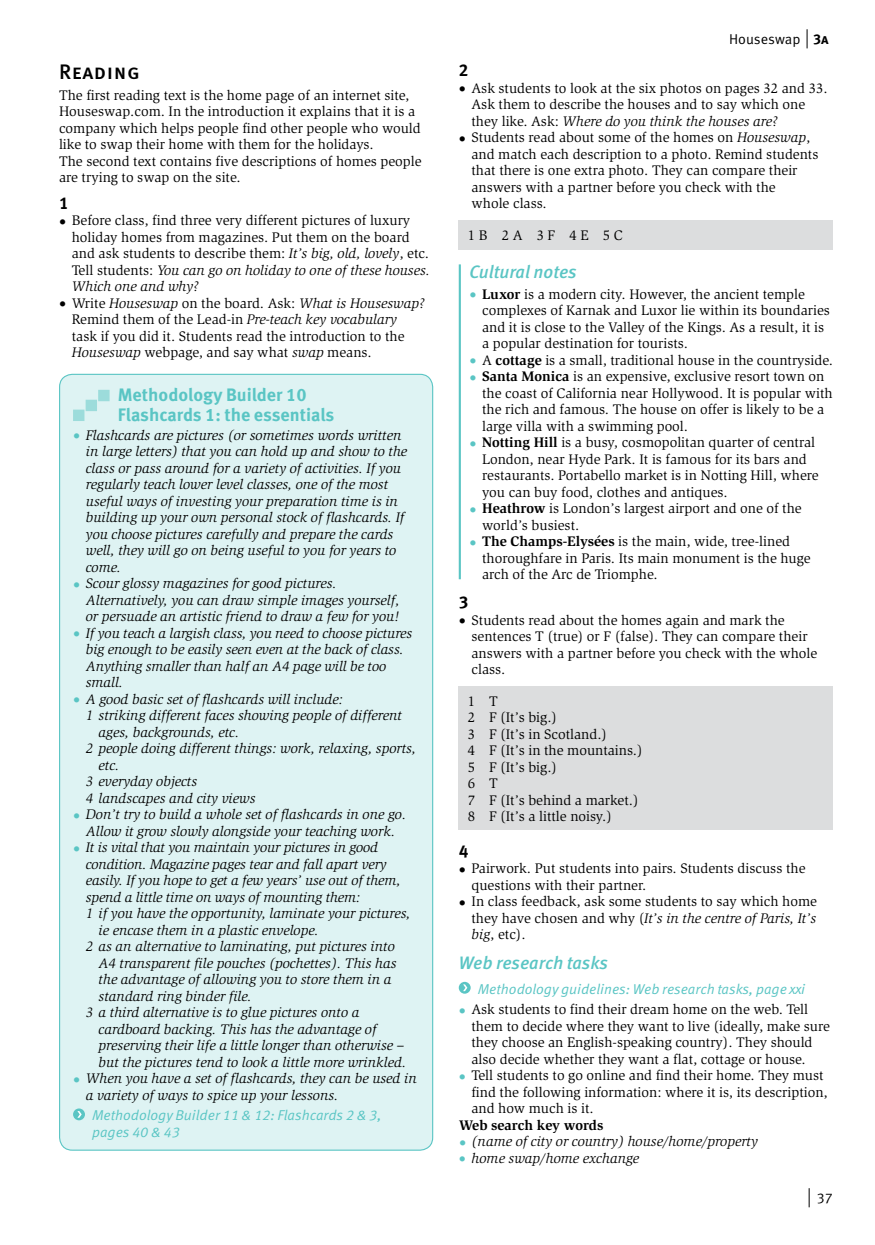
<style>
.page{position:relative;width:875px;height:1245px;background:#fff}
.page>*{position:absolute;margin:0;border:0;box-sizing:border-box;transform-origin:0 0}
.AH_1mm_after{font:500 21px "Meta OT";letter-spacing:.025em;color:#000}
.t1{font:700 18px/19.5px "Meta OT";color:#5ac5c4}
.BH_Extra{font:italic 500 18px "Meta OT";letter-spacing:-.005em;color:#5ac5c4}
.LN_CN_Head{font:italic 500 18px "Meta OT";letter-spacing:-.005em;color:#5ac5c4}
.Rubric_text{font:700 17.1px "Meta OT";color:#000}
.TN{font:italic 14.25px/16.5px "Slimbach Std";color:#000}
.TN-2{font:14.25px/16.5px "Slimbach Std";color:#000}
.TN_LN{font:14.25px/16.5px "Slimbach Std";color:#000}
.TN_Full_out{font:14.25px/16.5px "Slimbach Std";color:#000}
.C_Ref{font:italic 14.25px/16.5px "Meta OT";color:#5ac5c4}
.TN-3{font:700 14.25px "Slimbach Std";color:#000}
.Running_Head{font:14.25px "Meta OT";color:#000}
.s1{font-style:italic}
.s2{font-style:normal;color:#5ac5c4}
.s3{font-weight:700}
.s4{color:#5ac5c4}
</style>
<div class="page">
<div style="left:459px;top:220px;width:374px;height:30px;background:#dcddde"></div>
<hr style="left:459px;top:264px;width:2px;height:315px;background:#5ac5c4">
<div style="left:459px;top:686px;width:374px;height:144px;background:#dcddde"></div>
<div style="left:459px;top:982px;width:12px;height:12px;background:#5ac5c4;border-radius:50%"></div>
<svg style="left:463px;top:984px;width:4px;height:7px"></svg>
<div style="left:60px;top:374px;width:373px;height:776px;background:#def3f3;border-radius:13px"></div>
<svg style="left:73px;top:390px;width:37px;height:31px"></svg>
<div style="left:73px;top:1108px;width:12px;height:12px;background:#5ac5c4;border-radius:50%"></div>
<svg style="left:77px;top:1111px;width:5px;height:7px"></svg>
<svg style="left:809px;top:1188px;width:1px;height:19px"></svg>
<svg style="left:807px;top:29px;width:1px;height:19px"></svg>
<p class="AH_1mm_after" style="left:59px;top:59px;width:82px">Reading</p>
<p class="TN_Full_out" style="left:59px;top:87px;width:364px">The first reading text is the home page of an internet site, Houseswap.com. In the introduction it explains that it is a company which helps people find other people who would like to swap their home with them for the holidays.<br>The second text contains five descriptions of homes people are trying to swap on the site.</p>
<p class="Rubric_text" style="left:59px;top:192px;width:11px">1</p>
<p class="TN-2" style="left:72px;top:212px;width:360px;text-indent:-13px">• Before class, find three very different pictures of luxury holiday homes from magazines. Put them on the board and ask students to describe them: <span class="s1">It’s big, old, lovely</span>, etc.<br>Tell students: <span class="s1">You can go on holiday to one of these houses.<br>Which one and why?</span></p>
<p class="TN-2" style="left:72px;top:295px;width:354px;text-indent:-13px">• Write <span class="s1">Houseswap</span> on the board. Ask: <span class="s1">What is Houseswap?<br></span>Remind them of the Lead-in <span class="s1">Pre-teach key vocabulary </span>task if you did it. Students read the introduction to the <span class="s1">Houseswap</span> webpage, and say what <span class="s1">swap</span> means.</p>
<p class="t1" style="left:118px;top:385px;width:218px">Methodology Builder 10<br>Flashcards 1: the essentials</p>
<p class="TN" style="left:86px;top:427px;width:323px;text-indent:-13px"><span class="s2">•</span> Flashcards are pictures (or sometimes words written in large letters) that you can hold up and show to the class or pass around for a variety of activities. If you regularly teach lower level classes, one of the most useful ways of investing your preparation time is in building up your own personal stock of flashcards. If you choose pictures carefully and prepare the cards well, they will go on being useful to you for years to come.</p>
<p class="TN" style="left:86px;top:575px;width:315px;text-indent:-13px"><span class="s2">•</span> Scour glossy magazines for good pictures.<br>Alternatively, you can draw simple images yourself, or persuade an artistic friend to draw a few for you!</p>
<p class="TN" style="left:86px;top:625px;width:328px;text-indent:-13px"><span class="s2">•</span> If you teach a largish class, you need to choose pictures big enough to be easily seen even at the back of class.<br>Anything smaller than half an A4 page will be too small.</p>
<p class="TN" style="left:73px;top:691px;width:271px"><span class="s2">•</span> A good basic set of flashcards will include:</p>
<p class="TN" style="left:86px;top:707px;width:318px">1 striking different faces showing people of different</p>
<p class="TN" style="left:99px;top:724px;width:142px">ages, backgrounds, etc.</p>
<p class="TN" style="left:86px;top:740px;width:332px">2 people doing different things: work, relaxing, sports,</p>
<p class="TN" style="left:99px;top:757px;width:22px">etc.</p>
<p class="TN" style="left:86px;top:773px;width:113px">3 everyday objects</p>
<p class="TN" style="left:86px;top:790px;width:171px">4 landscapes and city views</p>
<p class="TN" style="left:73px;top:806px;width:335px;text-align:center"><span class="s2">•</span> Don’t try to build a whole set of flashcards in one go.<br>Allow it grow slowly alongside your teaching work.</p>
<p class="TN" style="left:73px;top:839px;width:307px"><span class="s2">•</span> It is vital that you maintain your pictures in good</p>
<p class="TN" style="left:86px;top:856px;width:302px">condition. Magazine pages tear and fall apart very</p>
<p class="TN" style="left:86px;top:872px;width:316px">easily. If you hope to get a few years’ use out of them,</p>
<p class="TN" style="left:86px;top:889px;width:276px">spend a little time on ways of mounting them:</p>
<p class="TN" style="left:86px;top:905px;width:326px">1 if you have the opportunity, laminate your pictures,</p>
<p class="TN" style="left:99px;top:922px;width:222px">ie encase them in a plastic envelope.</p>
<p class="TN" style="left:86px;top:938px;width:311px">2 as an alternative to laminating, put pictures into</p>
<p class="TN" style="left:99px;top:955px;width:299px">A4 transparent file pouches (pochettes). This has</p>
<p class="TN" style="left:99px;top:971px;width:294px">the advantage of allowing you to store them in a</p>
<p class="TN" style="left:99px;top:988px;width:155px">standard ring binder file.</p>
<p class="TN" style="left:86px;top:1004px;width:275px">3 a third alternative is to glue pictures onto a</p>
<p class="TN" style="left:99px;top:1021px;width:279px">cardboard backing. This has the advantage of</p>
<p class="TN" style="left:99px;top:1037px;width:307px">preserving their life a little longer than otherwise –</p>
<p class="TN" style="left:99px;top:1054px;width:309px">but the pictures tend to look a little more wrinkled.</p>
<p class="TN" style="left:86px;top:1070px;width:332px;text-indent:-13px"><span class="s2">•</span> When you have a set of flashcards, they can be used in a variety of ways to spice up your lessons.</p>
<p class="C_Ref" style="left:92px;top:1107px;width:291px">Methodology Builder 11 &amp; 12: Flashcards 2 &amp; 3, pages 40 &amp; 43</p>
<p class="Running_Head" style="left:729px;top:30px;width:101px">Houseswap <span class="s3">3a</span></p>
<p class="Rubric_text" style="left:459px;top:59px;width:11px">2</p>
<p class="TN-2" style="left:471px;top:80px;width:358px;text-indent:-13px">• Ask students to look at the six photos on pages 32 and 33.<br>Ask them to describe the houses and to say which one they like. Ask: <span class="s1">Where do you think the houses are?</span></p>
<p class="TN-2" style="left:471px;top:129px;width:348px;text-indent:-13px">• Students read about some of the homes on <span class="s1">Houseswap</span>, and match each description to a photo. Remind students that there is one extra photo. They can compare their answers with a partner before you check with the<br>whole class.</p>
<p class="TN_Full_out" style="left:468px;top:227px;width:157px">1B 2A 3F 4E 5C</p>
<p class="LN_CN_Head" style="left:469px;top:261px;width:109px">Cultural notes</p>
<p class="TN_LN" style="left:482px;top:286px;width:349px;text-indent:-13px"><span class="s4">•</span> <span class="s3">Luxor</span> is a modern city. However, the ancient temple complexes of Karnak and Luxor lie within its boundaries and it is close to the Valley of the Kings. As a result, it is a popular destination for tourists.</p>
<p class="TN_LN" style="left:469px;top:352px;width:365px"><span class="s4">•</span> A <span class="s3">cottage</span> is a small, traditional house in the countryside.</p>
<p class="TN_LN" style="left:482px;top:368px;width:352px;text-indent:-13px"><span class="s4">•</span> <span class="s3">Santa Monica</span> is an expensive, exclusive resort town on the coast of California near Hollywood. It is popular with the rich and famous. The house on offer is likely to be a large villa with a swimming pool.</p>
<p class="TN_LN" style="left:482px;top:434px;width:338px;text-indent:-13px"><span class="s4">•</span> <span class="s3">Notting Hill</span> is a busy, cosmopolitan quarter of central London, near Hyde Park. It is famous for its bars and restaurants. Portabello market is in Notting Hill, where you can buy food, clothes and antiques.</p>
<p class="TN_LN" style="left:482px;top:500px;width:321px;text-indent:-13px"><span class="s4">•</span> <span class="s3">Heathrow</span> is London’s largest airport and one of the world’s busiest.</p>
<p class="TN_LN" style="left:482px;top:533px;width:330px;text-indent:-13px"><span class="s4">•</span> <span class="s3">The Champs-Elysées</span> is the main, wide, tree-lined thoroughfare in Paris. Its main monument is the huge arch of the Arc de Triomphe.</p>
<p class="Rubric_text" style="left:459px;top:591px;width:11px">3</p>
<p class="TN-2" style="left:471px;top:612px;width:347px;text-indent:-13px">• Students read about the homes again and mark the sentences T (true) or F (false). They can compare their answers with a partner before you check with the whole class.</p>
<p class="TN_Full_out" style="left:468px;top:693px;width:176px">1 T<br>2 F (It’s big.)<br>3 F (It’s in Scotland.)<br>4 F (It’s in the mountains.)<br>5 F (It’s big.)<br>6 T<br>7 F (It’s behind a market.)<br>8 F (It’s a little noisy.)</p>
<p class="Rubric_text" style="left:459px;top:840px;width:11px">4</p>
<p class="TN-2" style="left:471px;top:860px;width:335px;text-indent:-13px">• Pairwork. Put students into pairs. Students discuss the questions with their partner.</p>
<p class="TN-2" style="left:471px;top:893px;width:347px;text-align:justify;text-indent:-13px">• In class feedback, ask some students to say which home they have chosen and why (<span class="s1">It’s in the centre of Paris, It’s big</span>, etc).</p>
<p class="BH_Extra" style="left:459px;top:951px;width:151px">Web research tasks</p>
<p class="C_Ref" style="left:478px;top:981px;width:329px">Methodology guidelines: Web research tasks, page xxi</p>
<p class="TN-2" style="left:471px;top:1001px;width:360px;text-indent:-13px"><span class="s4">•</span> Ask students to find their dream home on the web. Tell them to decide where they want to live (ideally, make sure they choose an English-speaking country). They should also decide whether they want a flat, cottage or house.</p>
<p class="TN-2" style="left:471px;top:1067px;width:358px;text-indent:-13px"><span class="s4">•</span> Tell students to go online and find their home. They must find the following information: where it is, its description, and how much is it.</p>
<p class="TN-3" style="left:459px;top:1117px;width:146px">Web search key words</p>
<p class="TN" style="left:459px;top:1133px;width:301px"><span class="s4">•</span> (name of city or country) house/home/property</p>
<p class="TN" style="left:459px;top:1150px;width:182px"><span class="s2">•</span> home swap/home exchange</p>
<p class="Running_Head" style="left:817px;top:1189px;width:18px">37</p>
</div>
